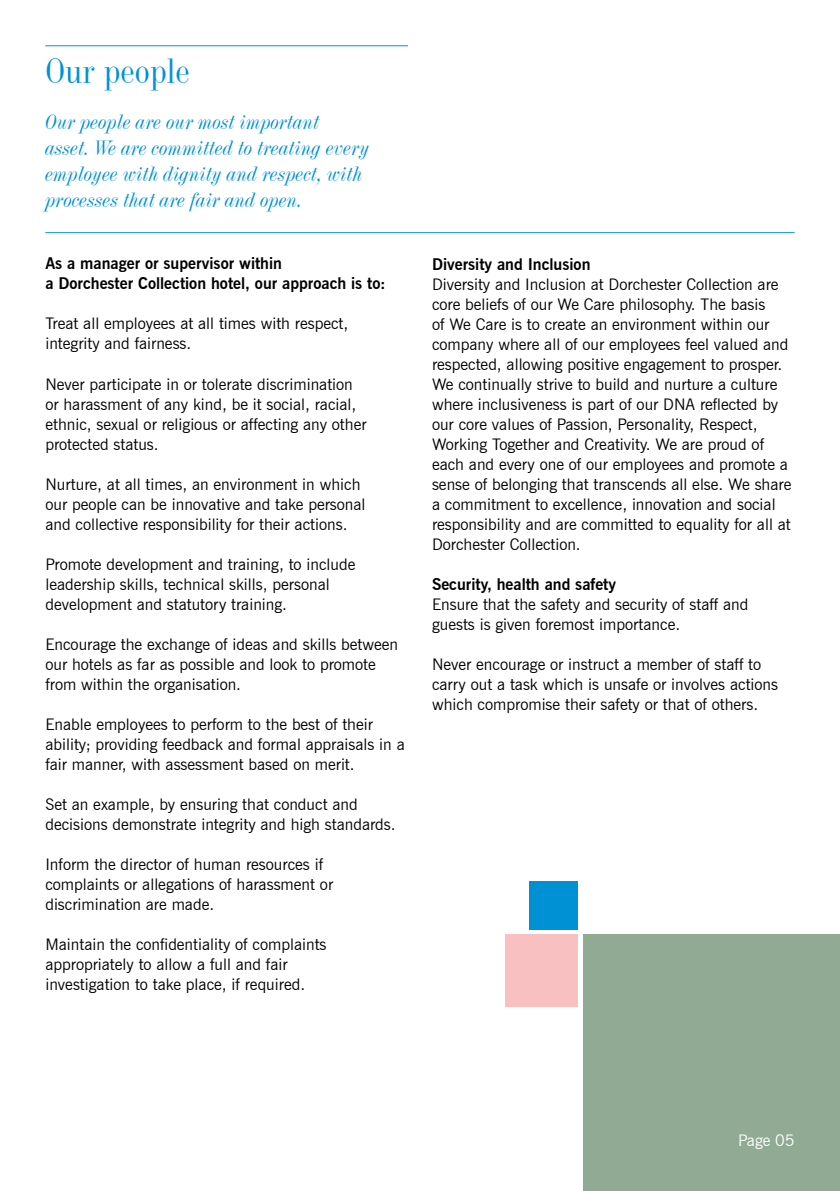
<style>
.page{position:relative;width:840px;height:1191px;background:#fff}
.page>*{position:absolute;margin:0;border:0;box-sizing:border-box;transform-origin:0 0}
.t1{font:34px "Industrial 736 BT";color:#0091d5}
.t2{font:italic 20px/26px "Industrial 736 BT";color:#0091d5}
.t3{font:16px/20px "News Gothic BT";color:#000}
.t4{font:700 16px/20px "News Gothic BT";color:#000}
.t5{font:16px "News Gothic BT";color:#fff}
</style>
<div class="page">
<hr style="left:45px;top:45px;width:363px;height:1px;background:#0091d5">
<hr style="left:45px;top:232px;width:749px;height:1px;background:#0091d5">
<div style="left:583px;top:934px;width:256px;height:257px;background:#90aa93"></div>
<div style="left:505px;top:934px;width:72px;height:73px;background:#f9c0c1"></div>
<div style="left:529px;top:881px;width:48px;height:48px;background:#0091d5"></div>
<h1 class="t1" style="left:45px;top:50px;width:146px">Our people</h1>
<p class="t2" style="left:45px;top:109px;width:326px">Our people are our most important<br>asset. We are committed to treating every employee with dignity and respect, with processes that are fair and open.</p>
<p class="t4" style="left:45px;top:254px;width:341px">As a manager or supervisor within<br>a Dorchester Collection hotel, our approach is to:</p>
<p class="t3" style="left:45px;top:314px;width:304px">Treat all employees at all times with respect, integrity and fairness.</p>
<p class="t3" style="left:45px;top:374px;width:322px">Never participate in or tolerate discrimination or harassment of any kind, be it social, racial, ethnic, sexual or religious or affecting any other protected status.</p>
<p class="t3" style="left:45px;top:474px;width:321px">Nurture, at all times, an environment in which our people can be innovative and take personal and collective responsibility for their actions.</p>
<p class="t3" style="left:45px;top:554px;width:311px">Promote development and training, to include leadership skills, technical skills, personal development and statutory training.</p>
<p class="t3" style="left:45px;top:634px;width:354px">Encourage the exchange of ideas and skills between our hotels as far as possible and look to promote from within the organisation.</p>
<p class="t3" style="left:45px;top:714px;width:360px">Enable employees to perform to the best of their ability; providing feedback and formal appraisals in a fair manner, with assessment based on merit.</p>
<p class="t3" style="left:45px;top:794px;width:351px">Set an example, by ensuring that conduct and decisions demonstrate integrity and high standards.</p>
<p class="t3" style="left:45px;top:854px;width:289px">Inform the director of human resources if complaints or allegations of harassment or discrimination are made.</p>
<p class="t3" style="left:45px;top:934px;width:282px">Maintain the confidentiality of complaints appropriately to allow a full and fair investigation to take place, if required.</p>
<p class="t4" style="left:432px;top:254px;width:160px">Diversity and Inclusion</p>
<p class="t3" style="left:432px;top:274px;width:361px">Diversity and Inclusion at Dorchester Collection are core beliefs of our We Care philosophy. The basis<br>of We Care is to create an environment within our company where all of our employees feel valued and respected, allowing positive engagement to prosper.<br>We continually strive to build and nurture a culture where inclusiveness is part of our DNA reflected by our core values of Passion, Personality, Respect, Working Together and Creativity. We are proud of each and every one of our employees and promote a sense of belonging that transcends all else. We share a commitment to excellence, innovation and social responsibility and are committed to equality for all at Dorchester Collection.</p>
<p class="t4" style="left:432px;top:574px;width:185px">Security, health and safety</p>
<p class="t3" style="left:432px;top:594px;width:318px">Ensure that the safety and security of staff and guests is given foremost importance.</p>
<p class="t3" style="left:432px;top:654px;width:347px">Never encourage or instruct a member of staff to carry out a task which is unsafe or involves actions which compromise their safety or that of others.</p>
<p class="t5" style="left:737px;top:1130px;width:58px">Page 05</p>
</div>
